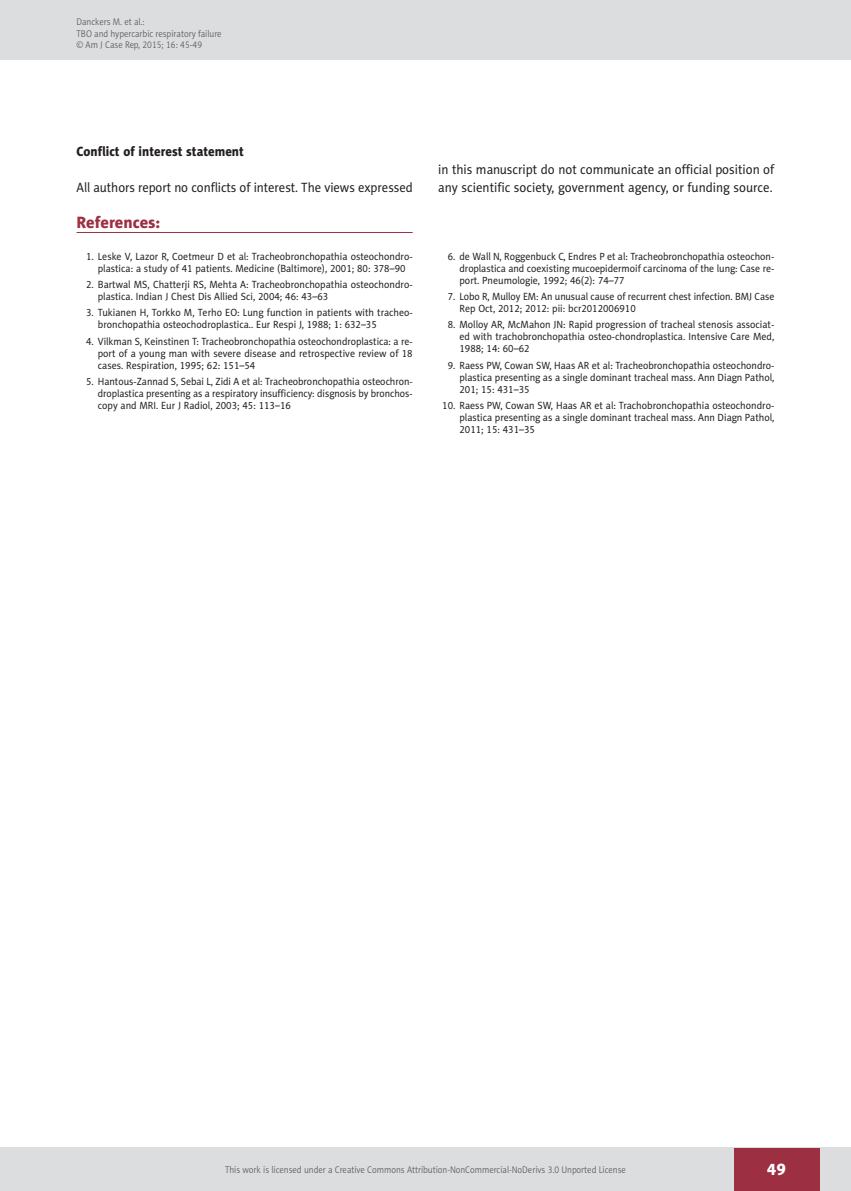
<style>
.page{position:relative;width:851px;height:1191px;background:#fff}
.page>*{position:absolute;margin:0;border:0;box-sizing:border-box;transform-origin:0 0}
.AJCR_Referencje_Tytu{font:16.5px "Naomi Sans EFN Heavy";color:#9d2f42}
.t1{font:16.5px "Naomi Sans EFN Heavy";color:#fff}
.AJCR_Body{font:13.5px/18px "Naomi Sans EFN";color:#231f20;scale:.95 1}
.AJCR_Body-2{font:13.5px "Naomi Sans EFN";color:#231f20;scale:.94 1}
.AJCR_Headline_2{font:13.5px "Naomi Sans EFN Heavy";color:#231f20;scale:.95 1}
.AJCR_Referencje_punk{font:10.5px/12px "Naomi Sans EFN";color:#231f20;text-align:justify;scale:.95 1}
.AJCR_Referencje_punk-2{font:10.5px/12px "Naomi Sans EFN";color:#231f20;text-align:justify;scale:.94 1}
.t2{font:9.75px/11.2px "Naomi Sans EFN Light";color:#57585a;scale:.9 1}
</style>
<div class="page">
<hr style="left:77px;top:232px;width:335px;height:1px;background:#9d2f42">
<div style="left:0;top:1148px;width:850px;height:43px;background:#dcdddf"></div>
<div style="left:733px;top:1147px;width:86px;height:43px;background:#9d2f42"></div>
<div style="left:0;top:0;width:850px;height:60px;background:#dcdddf"></div>
<p class="t2" style="left:77px;top:16px;width:163px">Danckers M. et al.:<br>TBO and hypercarbic respiratory failure © Am J Case Rep, 2015; 16: 45-49</p>
<p class="AJCR_Headline_2" style="left:77px;top:143px;width:178px">Conflict of interest statement</p>
<p class="AJCR_Body-2" style="left:77px;top:179px;width:359px">All authors report no conflicts of interest. The views expressed</p>
<p class="AJCR_Referencje_Tytu" style="left:77px;top:212px;width:85px">References:</p>
<p class="AJCR_Referencje_punk" style="left:86px;top:250px;width:345px;text-align:center">1. Leske V, Lazor R, Coetmeur D et al: Tracheobronchopathia osteochondro&shy;plastica: a study of 41 patients. Medicine (Baltimore), 2001; 80: 378–90</p>
<p class="AJCR_Referencje_punk" style="left:98px;top:279px;width:333px;text-indent:-12px">2. Bartwal MS, Chatterji RS, Mehta A: Tracheobronchopathia osteochondro&shy;plastica. Indian J Chest Dis Allied Sci, 2004; 46: 43–63</p>
<p class="AJCR_Referencje_punk" style="left:98px;top:307px;width:333px;text-indent:-12px">3. Tukianen H, Torkko M, Terho EO: Lung function in patients with tracheo&shy;bronchopathia osteochodroplastica.. Eur Respi J, 1988; 1: 632–35</p>
<p class="AJCR_Referencje_punk-2" style="left:98px;top:335px;width:336px;text-indent:-12px">4. Vilkman S, Keinstinen T: Tracheobronchopathia osteochondroplastica: a re&shy;port of a young man with severe disease and retrospective review of 18 cases. Respiration, 1995; 62: 151–54</p>
<p class="AJCR_Referencje_punk-2" style="left:98px;top:375px;width:336px;text-indent:-12px">5. Hantous-Zannad S, Sebai L, Zidi A et al: Tracheobronchopathia osteochron&shy;droplastica presenting as a respiratory insufficiency: disgnosis by bronchos&shy;copy and MRI. Eur J Radiol, 2003; 45: 113–16</p>
<p class="AJCR_Body" style="left:438px;top:160px;width:355px">in this manuscript do not communicate an official position of any scientific society, government agency, or funding source.</p>
<p class="AJCR_Referencje_punk-2" style="left:459px;top:250px;width:336px;text-indent:-12px">6. de Wall N, Roggenbuck C, Endres P et al: Tracheobronchopathia osteochon&shy;droplastica and coexisting mucoepidermoif carcinoma of the lung: Case re&shy;port. Pneumologie, 1992; 46(2): 74–77</p>
<p class="AJCR_Referencje_punk-2" style="left:459px;top:291px;width:336px;text-indent:-12px">7. Lobo R, Mulloy EM: An unusual cause of recurrent chest infection. BMJ Case<br>Rep Oct, 2012; 2012: pii: bcr2012006910</p>
<p class="AJCR_Referencje_punk" style="left:459px;top:319px;width:333px;text-indent:-12px">8. Molloy AR, McMahon JN: Rapid progression of tracheal stenosis associat&shy;ed with trachobronchopathia osteo-chondroplastica. Intensive Care Med, 1988; 14: 60–62</p>
<p class="AJCR_Referencje_punk" style="left:459px;top:359px;width:333px;text-indent:-12px">9. Raess PW, Cowan SW, Haas AR et al: Tracheobronchopathia osteochondro&shy;plastica presenting as a single dominant tracheal mass. Ann Diagn Pathol, 201; 15: 431–35</p>
<p class="AJCR_Referencje_punk" style="left:459px;top:399px;width:333px;text-indent:-17px">10. Raess PW, Cowan SW, Haas AR et al: Trachobronchopathia osteochondro&shy;plastica presenting as a single dominant tracheal mass. Ann Diagn Pathol, 2011; 15: 431–35</p>
<p class="t2" style="left:225px;top:1164px;width:447px">This work is licensed under a Creative Commons Attribution-NonCommercial-NoDerivs 3.0 Unported License</p>
<h1 class="t1" style="left:766px;top:1159px;width:21px">49</h1>
</div>
